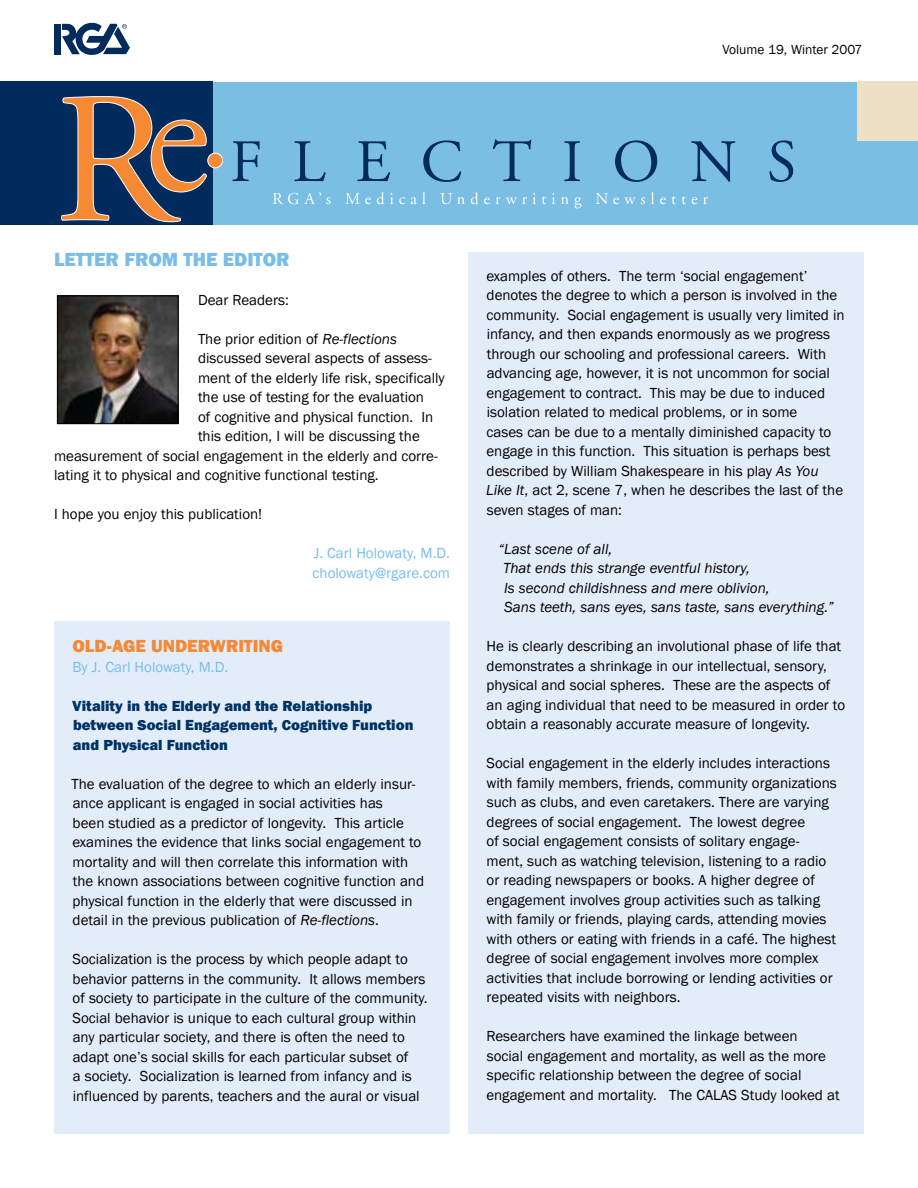
<style>
.page{position:relative;width:918px;height:1188px;background:#fff}
.page>*{position:absolute;margin:0;border:0;box-sizing:border-box;transform-origin:0 0}
.t1{font:800 19.5px "Franklin Gothic";color:#79bde8}
.t2{font:800 18px "Franklin Gothic";color:#f68933}
.t3{font:15px/19.5px "Franklin Gothic";color:#000}
.t4{font:italic 15px/19.5px "Franklin Gothic";color:#000}
.t5{font:800 15px/19.5px "Franklin Gothic";color:#003263}
.t6{font:15px/19.5px "Franklin Gothic";color:#79bde8}
.t7{font:13.5px "Franklin Gothic";color:#000}
.s1{font-style:italic}
</style>
<div class="page">
<div style="left:468px;top:252px;width:396px;height:882px;background:#e2edf9"></div>
<div style="left:113px;top:82px;width:805px;height:143px;background:#7abee3"></div>
<div style="left:858px;top:82px;width:60px;height:59px;background:#ede0c4"></div>
<div style="left:0;top:82px;width:212px;height:143px;background:#002b5c"></div>
<svg style="left:61px;top:96px;width:146px;height:126px"></svg>
<svg style="left:273px;top:192px;width:58px;height:12px"></svg>
<svg style="left:345px;top:193px;width:26px;height:11px"></svg>
<svg style="left:377px;top:192px;width:7px;height:12px"></svg>
<svg style="left:390px;top:193px;width:3px;height:11px"></svg>
<svg style="left:399px;top:197px;width:6px;height:7px"></svg>
<svg style="left:411px;top:192px;width:15px;height:12px"></svg>
<svg style="left:440px;top:193px;width:25px;height:11px"></svg>
<svg style="left:471px;top:192px;width:19px;height:12px"></svg>
<svg style="left:496px;top:197px;width:31px;height:7px"></svg>
<svg style="left:533px;top:193px;width:3px;height:11px"></svg>
<svg style="left:542px;top:196px;width:4px;height:8px"></svg>
<svg style="left:552px;top:193px;width:3px;height:11px"></svg>
<svg style="left:561px;top:197px;width:8px;height:7px"></svg>
<svg style="left:575px;top:197px;width:7px;height:11px"></svg>
<svg style="left:596px;top:193px;width:49px;height:11px"></svg>
<svg style="left:651px;top:192px;width:3px;height:12px"></svg>
<svg style="left:660px;top:197px;width:6px;height:7px"></svg>
<svg style="left:672px;top:196px;width:4px;height:8px"></svg>
<svg style="left:682px;top:196px;width:4px;height:8px"></svg>
<svg style="left:692px;top:197px;width:5px;height:7px"></svg>
<svg style="left:703px;top:197px;width:5px;height:7px"></svg>
<svg style="left:232px;top:141px;width:28px;height:40px"></svg>
<svg style="left:294px;top:141px;width:32px;height:40px"></svg>
<svg style="left:357px;top:141px;width:33px;height:40px"></svg>
<svg style="left:423px;top:140px;width:38px;height:42px"></svg>
<svg style="left:493px;top:139px;width:38px;height:42px"></svg>
<svg style="left:564px;top:141px;width:16px;height:40px"></svg>
<svg style="left:615px;top:140px;width:42px;height:42px"></svg>
<svg style="left:691px;top:141px;width:44px;height:41px"></svg>
<svg style="left:769px;top:140px;width:24px;height:42px"></svg>
<div style="left:208px;top:153px;width:15px;height:15px;background:#f68933;border-radius:50%"></div>
<div style="left:207px;top:153px;width:16px;height:15px;border:1px solid #fff;border-radius:50%"></div>
<img style="left:59px;top:298px;width:117px;height:124px">
<div style="left:57px;top:296px;width:121px;height:128px;border:1px solid #000"></div>
<div style="left:54px;top:622px;width:396px;height:512px;background:#e2edf9"></div>
<div style="left:54px;top:24px;width:7px;height:30px;background:#002b5c"></div>
<svg style="left:62px;top:23px;width:68px;height:32px"></svg>
<p class="t7" style="left:722px;top:41px;width:142px">Volume 19, Winter 2007</p>
<h1 class="t1" style="left:54px;top:246px;width:237px">LETTER FROM THE EDITOR</h1>
<p class="t3" style="left:198px;top:290px;width:92px">Dear Readers:</p>
<p class="t3" style="left:198px;top:329px;width:201px">The prior edition of <span class="s1">Re-flections</span></p>
<p class="t3" style="left:198px;top:349px;width:235px">discussed several aspects of assess-</p>
<p class="t3" style="left:198px;top:368px;width:248px">ment of the elderly life risk, specifically</p>
<p class="t3" style="left:198px;top:388px;width:228px">the use of testing for the evaluation</p>
<p class="t3" style="left:198px;top:407px;width:237px">of cognitive and physical function. In</p>
<p class="t3" style="left:198px;top:427px;width:223px">this edition, I will be discussing the</p>
<p class="t3" style="left:54px;top:446px;width:385px">measurement of social engagement in the elderly and corre-</p>
<p class="t3" style="left:54px;top:466px;width:326px">lating it to physical and cognitive functional testing.</p>
<p class="t3" style="left:54px;top:505px;width:210px">I hope you enjoy this publication!</p>
<p class="t6" style="left:313px;top:544px;width:139px">J. Carl Holowaty, M.D. cholowaty@rgare.com</p>
<p class="t2" style="left:72px;top:635px;width:115px">Old-Age Under</p>
<p class="t2" style="left:210px;top:635px;width:25px">writi</p>
<p class="t2" style="left:259px;top:635px;width:26px">ng</p>
<p class="t6" style="left:73px;top:657px;width:157px">By J. Carl Holowaty, M.D.</p>
<p class="t5" style="left:72px;top:696px;width:343px">Vitality in the Elderly and the Relationship between Social Engagement, Cognitive Function and Physical Function</p>
<p class="t3" style="left:71px;top:774px;width:354px">The evaluation of the degree to which an elderly insur&shy;ance applicant is engaged in social activities has<br>been studied as a predictor of longevity. This article examines the evidence that links social engagement to mortality and will then correlate this information with the known associations between cognitive function and physical function in the elderly that were discussed in detail in the previous publication of <span class="s1">Re-flections</span>.</p>
<p class="t3" style="left:73px;top:950px;width:357px">Socialization is the process by which people adapt to behavior patterns in the community. It allows members of society to participate in the culture of the community.<br>Social behavior is unique to each cultural group within any particular society, and there is often the need to adapt one’s social skills for each particular subset of<br>a society. Socialization is learned from infancy and is influenced by parents, teachers and the aural or visual</p>
<p class="t3" style="left:486px;top:266px;width:360px">examples of others. The term ‘social engagement’ denotes the degree to which a person is involved in the community. Social engagement is usually very limited in infancy, and then expands enormously as we progress through our schooling and professional careers. With advancing age, however, it is not uncommon for social engagement to contract. This may be due to induced isolation related to medical problems, or in some<br>cases can be due to a mentally diminished capacity to engage in this function. This situation is perhaps best described by William Shakespeare in his play <span class="s1">As You Like It</span>, act 2, scene 7, when he describes the last of the seven stages of man:</p>
<p class="t4" style="left:503px;top:539px;width:332px;text-indent:-5px">“Last scene of all,<br>That ends this strange eventful history,<br>Is second childishness and mere oblivion,<br>Sans teeth, sans eyes, sans taste, sans everything.”</p>
<p class="t3" style="left:487px;top:637px;width:360px">He is clearly describing an involutional phase of life that demonstrates a shrinkage in our intellectual, sensory, physical and social spheres. These are the aspects of an aging individual that need to be measured in order to obtain a reasonably accurate measure of longevity.</p>
<p class="t3" style="left:486px;top:754px;width:352px">Social engagement in the elderly includes interactions with family members, friends, community organizations such as clubs, and even caretakers. There are varying degrees of social engagement. The lowest degree<br>of social engagement consists of solitary engage&shy;ment, such as watching television, listening to a radio or reading newspapers or books. A higher degree of engagement involves group activities such as talking with family or friends, playing cards, attending movies with others or eating with friends in a café. The highest degree of social engagement involves more complex activities that include borrowing or lending activities or repeated visits with neighbors.</p>
<p class="t3" style="left:486px;top:1027px;width:355px">Researchers have examined the linkage between<br>social engagement and mortality, as well as the more specific relationship between the degree of social engagement and mortality. The CALAS Study looked at</p>
</div>
